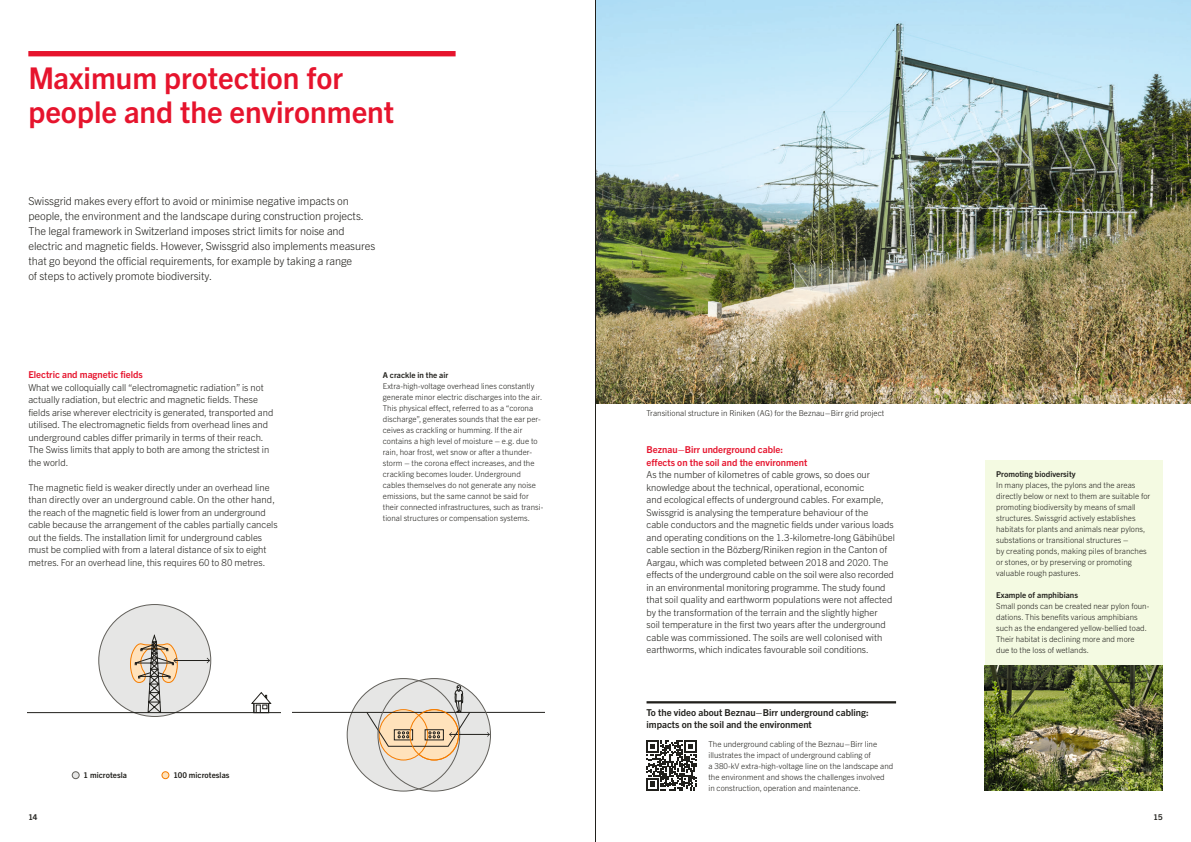
<style>
.page{position:relative;width:1191px;height:842px;background:#fff}
.page>*{position:absolute;margin:0;border:0;box-sizing:border-box;transform-origin:0 0}
.t1{font:700 30px/34px "Trade Gothic Next LT Pro";color:#e6142d}
.t2{font:300 11px/15px "Trade Gothic Next LT Pro";letter-spacing:-.005em;color:#21201c}
.t3{font:300 9.5px/12.5px "Trade Gothic Next LT Pro";color:#21201c}
.t4{font:700 9.5px/12.5px "Trade Gothic Next LT Pro";color:#e6142d}
.t5{font:700 9.5px/12.5px "Trade Gothic Next LT Pro";color:#21201c}
.t6{font:300 8px/11px "Trade Gothic Next LT Pro";letter-spacing:.005em;color:#21201c}
.t7{font:700 8px "Trade Gothic Next LT Pro";letter-spacing:.005em;color:#21201c}
</style>
<div class="page">
<div style="left:378px;top:678px;width:112px;height:113px;background:#e6e6e5;border-radius:50%"></div>
<div style="left:347px;top:678px;width:113px;height:113px;background:#e6e6e5;border-radius:50%"></div>
<div style="left:409px;top:709px;width:50px;height:51px;background:#ffe2bb;border:1px solid #f57c00;border-radius:50%"></div>
<div style="left:379px;top:709px;width:49px;height:51px;background:#ffe2bb;border:1px solid #f57c00;border-radius:50%"></div>
<hr style="left:293px;top:712px;width:251px;height:1px;background:#21201c">
<hr style="left:450px;top:734px;width:39px;height:1px;background:#21201c">
<svg style="left:366px;top:678px;width:105px;height:69px"></svg>
<svg style="left:487px;top:732px;width:3px;height:5px"></svg>
<div style="left:409px;top:709px;width:50px;height:51px;border:1px solid #f57c00;border-radius:50%"></div>
<div style="left:98px;top:604px;width:113px;height:113px;background:#e6e6e5;border:1px solid #62605b;border-radius:50%"></div>
<hr style="left:28px;top:712px;width:252px;height:1px;background:#21201c">
<svg style="left:251px;top:692px;width:21px;height:21px"></svg>
<hr style="left:174px;top:660px;width:35px;height:1px;background:#21201c">
<svg style="left:129px;top:634px;width:49px;height:79px"></svg>
<svg style="left:207px;top:658px;width:3px;height:5px"></svg>
<div style="left:984px;top:459px;width:178px;height:323px;background:#f4fae2"></div>
<div style="left:28px;top:51px;width:427px;height:5px;background:#e6142d"></div>
<hr style="left:646px;top:701px;width:250px;height:2px;background:#21201c">
<svg style="left:646px;top:740px;width:50px;height:50px"></svg>
<div style="left:72px;top:772px;width:7px;height:7px;background:#e6e6e5;border-radius:50%"></div>
<div style="left:72px;top:771px;width:7px;height:8px;border:1px solid #62605b;border-radius:50%"></div>
<div style="left:162px;top:772px;width:7px;height:7px;background:#ffe2bb;border-radius:50%"></div>
<div style="left:162px;top:771px;width:7px;height:8px;border:1px solid #f57c00;border-radius:50%"></div>
<img style="left:596px;top:0;width:595px;height:403px">
<img style="left:984px;top:666px;width:178px;height:125px">
<hr style="left:595px;top:0;width:1px;height:842px;background:#21201c">
<h1 class="t1" style="left:28px;top:59px;width:367px">Maximum protection for people and the environment</h1>
<p class="t2" style="left:28px;top:192px;width:348px">Swissgrid makes every effort to avoid or minimise negative impacts on people, the environment and the landscape during construction projects.<br>The legal framework in Switzerland imposes strict limits for noise and electric and magnetic fields. However, Swissgrid also implements measures that go beyond the official requirements, for example by taking a range<br>of steps to actively promote biodiversity.</p>
<p class="t4" style="left:28px;top:368px;width:116px">Electric and magnetic fields</p>
<p class="t3" style="left:28px;top:381px;width:246px">What we colloquially call “electromagnetic radiation” is not actually radiation, but electric and magnetic fields. These fields arise wherever electricity is generated, transported and utilised. The electromagnetic fields from overhead lines and underground cables differ primarily in terms of their reach.<br>The Swiss limits that apply to both are among the strictest in the world.</p>
<p class="t3" style="left:28px;top:481px;width:251px">The magnetic field is weaker directly under an overhead line than directly over an underground cable. On the other hand, the reach of the magnetic field is lower from an underground cable because the arrangement of the cables partially cancels out the fields. The installation limit for underground cables must be complied with from a lateral distance of six to eight metres. For an overhead line, this requires 60 to 80 metres.</p>
<p class="t7" style="left:84px;top:769px;width:45px">1 microtesla</p>
<p class="t7" style="left:173px;top:769px;width:58px">100 microteslas</p>
<p class="t7" style="left:383px;top:370px;width:67px">A crackle in the air</p>
<p class="t6" style="left:383px;top:380px;width:162px">Extra-high-voltage overhead lines constantly generate minor electric discharges into the air.<br>This physical effect, referred to as a “corona discharge”, generates sounds that the ear per&shy;ceives as crackling or humming. If the air contains a high level of moisture – e.g. due to rain, hoar frost, wet snow or after a thunder&shy;storm – the corona effect increases, and the crackling becomes louder. Underground cables themselves do not generate any noise emissions, but the same cannot be said for their connected infrastructures, such as transi&shy;tional structures or compensation systems.</p>
<p class="t6" style="left:646px;top:407px;width:239px">Transitional structure in Riniken (AG) for the Beznau–Birr grid project</p>
<p class="t4" style="left:646px;top:443px;width:162px">Beznau–Birr underground cable: effects on the soil and the environment</p>
<p class="t3" style="left:646px;top:468px;width:250px">As the number of kilometres of cable grows, so does our knowledge about the technical, operational, economic<br>and ecological effects of underground cables. For example, Swissgrid is analysing the temperature behaviour of the<br>cable conductors and the magnetic fields under various loads and operating conditions on the 1.3-kilometre-long Gäbihübel cable section in the Bözberg/Riniken region in the Canton of Aargau, which was completed between 2018 and 2020. The effects of the underground cable on the soil were also recorded in an environmental monitoring programme. The study found that soil quality and earthworm populations were not affected by the transformation of the terrain and the slightly higher<br>soil temperature in the first two years after the underground cable was commissioned. The soils are well colonised with earthworms, which indicates favourable soil conditions.</p>
<p class="t5" style="left:646px;top:706px;width:224px">To the video about Beznau–Birr underground cabling: impacts on the soil and the environment</p>
<p class="t6" style="left:708px;top:738px;width:186px">The underground cabling of the Beznau–Birr line illustrates the impact of underground cabling of<br>a 380-kV extra-high-voltage line on the landscape and the environment and shows the challenges involved<br>in construction, operation and maintenance.</p>
<p class="t7" style="left:996px;top:469px;width:81px">Promoting biodiversity</p>
<p class="t6" style="left:996px;top:479px;width:156px">In many places, the pylons and the areas directly below or next to them are suitable for promoting biodiversity by means of small structures. Swissgrid actively establishes habitats for plants and animals near pylons, substations or transitional structures –<br>by creating ponds, making piles of branches or stones, or by preserving or promoting valuable rough pastures.</p>
<p class="t7" style="left:996px;top:590px;width:83px">Example of amphibians</p>
<p class="t6" style="left:996px;top:600px;width:155px">Small ponds can be created near pylon foun&shy;dations. This benefits various amphibians such as the endangered yellow-bellied toad.<br>Their habitat is declining more and more due to the loss of wetlands.</p>
<p class="t7" style="left:28px;top:811px;width:11px">14</p>
<p class="t7" style="left:1153px;top:811px;width:11px">15</p>
</div>
